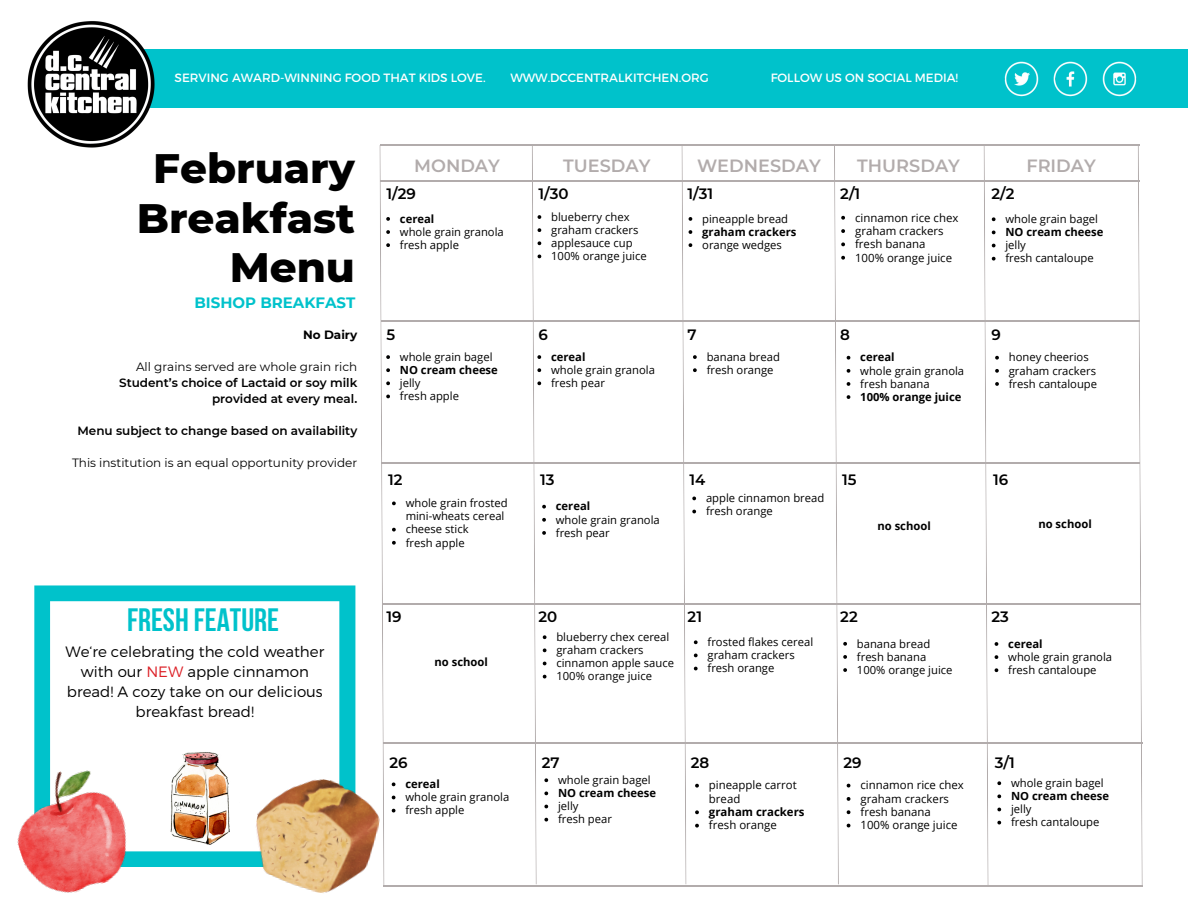
<style>
.page{position:relative;width:1188px;height:918px;background:#fff}
.page>*{position:absolute;margin:0;border:0;box-sizing:border-box;transform-origin:0 0}
.t1{font:800 42px/49.5px "Montserrat";color:#000;text-align:center}
.t2{font:700 32.25px "Bebas Neue";color:#00c2cb}
.t3{font:600 17.7px "Montserrat";color:#b2acac}
.t4{font:300 15px/20.2px "Montserrat";color:#000;text-align:center}
.t5{font:600 15px "Montserrat";color:#000}
.t6{font:700 15px "Montserrat";color:#00c2cb}
.t7{font:600 12px "Montserrat";color:#000}
.t8{font:12px "Montserrat";color:#fff}
.t9{font:12px "Montserrat";color:#000}
.t10{font:700 12px "Montserrat";color:#000}
.t11{font:11.4px/13.4px "Open Sans";color:#000}
.t12{font:700 11.4px "Open Sans";color:#000}
.t13{font:11.25px/13.2px "Open Sans";color:#000}
.t14{font:700 11.25px "Open Sans";color:#000}
.s1{color:#dc1f26}
</style>
<div class="page">
<div style="left:81px;top:49px;width:1107px;height:58px;background:#00c2cb"></div>
<img style="left:27px;top:21px;width:131px;height:127px">
<hr style="left:380px;top:144px;width:759px;height:1px;background:#b2acac">
<hr style="left:380px;top:180px;width:759px;height:1px;background:#b2acac">
<hr style="left:381px;top:320px;width:759px;height:1px;background:#b2acac">
<hr style="left:381px;top:462px;width:759px;height:1px;background:#b2acac">
<hr style="left:382px;top:603px;width:758px;height:1px;background:#b2acac">
<hr style="left:383px;top:743px;width:759px;height:1px;background:#b2acac">
<hr style="left:383px;top:885px;width:759px;height:1px;background:#b2acac">
<svg style="left:1138px;top:144px;width:5px;height:742px"></svg>
<img style="left:1004px;top:61px;width:133px;height:36px">
<svg style="left:681px;top:145px;width:18px;height:739px"></svg>
<svg style="left:834px;top:145px;width:16px;height:740px"></svg>
<svg style="left:34px;top:585px;width:321px;height:282px"></svg>
<img style="left:248px;top:771px;width:136px;height:122px">
<img style="left:17px;top:757px;width:124px;height:136px">
<img style="left:153px;top:749px;width:86px;height:95px">
<svg style="left:379px;top:145px;width:17px;height:740px"></svg>
<svg style="left:532px;top:145px;width:16px;height:740px"></svg>
<svg style="left:984px;top:145px;width:17px;height:740px"></svg>
<p class="t8" style="left:175px;top:70px;width:313px">SERVING AWARD-WINNING FOOD THAT KIDS LOVE.</p>
<p class="t8" style="left:510px;top:70px;width:200px">WWW.DCCENTRALKITCHEN.ORG</p>
<p class="t8" style="left:771px;top:70px;width:189px">FOLLOW US ON SOCIAL MEDIA!</p>
<p class="t1" style="left:137px;top:143px;width:220px">February<br>Breakfast</p>
<p class="t1" style="left:230px;top:242px;width:127px">Menu</p>
<p class="t6" style="left:194px;top:293px;width:162px">BISHOP BREAKFAST</p>
<p class="t10" style="left:303px;top:328px;width:56px">No Dairy</p>
<p class="t9" style="left:136px;top:360px;width:223px">All grains served are whole grain rich</p>
<p class="t7" style="left:119px;top:376px;width:240px">Student’s choice of Lactaid or soy milk</p>
<p class="t7" style="left:212px;top:392px;width:147px">provided at every meal.</p>
<p class="t7" style="left:77px;top:424px;width:281px">Menu subject to change based on availability</p>
<p class="t9" style="left:72px;top:456px;width:287px">This institution is an equal opportunity provider</p>
<p class="t2" style="left:127px;top:607px;width:153px">FRESH FEATURE</p>
<p class="t4" style="left:65px;top:640px;width:260px">We‘re celebrating the cold weather with our <span class="s1">NEW</span> apple cinnamon bread! A cozy take on our delicious breakfast bread!</p>
<p class="t3" style="left:414px;top:154px;width:87px">MONDAY</p>
<p class="t3" style="left:563px;top:154px;width:89px">TUESDAY</p>
<p class="t3" style="left:697px;top:154px;width:125px">WEDNESDAY</p>
<p class="t3" style="left:857px;top:154px;width:104px">THURSDAY</p>
<p class="t3" style="left:1026px;top:154px;width:71px">FRIDAY</p>
<p class="t5" style="left:386px;top:185px;width:31px">1/29</p>
<p class="t5" style="left:539px;top:185px;width:32px">1/30</p>
<p class="t5" style="left:688px;top:185px;width:27px">1/31</p>
<p class="t5" style="left:840px;top:185px;width:22px">2/1</p>
<p class="t5" style="left:992px;top:185px;width:25px">2/2</p>
<p class="t14" style="left:400px;top:211px;width:36px">cereal</p>
<p class="t13" style="left:400px;top:225px;width:105px">whole grain granola</p>
<p class="t13" style="left:400px;top:238px;width:61px">fresh apple</p>
<p class="t13" style="left:551px;top:210px;width:80px">blueberry chex</p>
<p class="t13" style="left:551px;top:223px;width:89px">graham crackers</p>
<p class="t13" style="left:551px;top:236px;width:83px">applesauce cup</p>
<p class="t13" style="left:551px;top:249px;width:97px">100% orange juice</p>
<p class="t13" style="left:702px;top:212px;width:87px">pineapple bread</p>
<p class="t14" style="left:702px;top:224px;width:96px">graham crackers</p>
<p class="t13" style="left:702px;top:238px;width:81px">orange wedges</p>
<p class="t11" style="left:855px;top:210px;width:105px">cinnamon rice chex</p>
<p class="t11" style="left:855px;top:224px;width:90px">graham crackers</p>
<p class="t11" style="left:855px;top:237px;width:72px">fresh banana</p>
<p class="t11" style="left:855px;top:250px;width:99px">100% orange juice</p>
<p class="t13" style="left:1005px;top:212px;width:94px">whole grain bagel</p>
<p class="t14" style="left:1005px;top:224px;width:99px">NO cream cheese</p>
<p class="t13" style="left:1005px;top:238px;width:22px">jelly</p>
<p class="t13" style="left:1005px;top:251px;width:90px">fresh cantaloupe</p>
<p class="t5" style="left:386px;top:326px;width:10px">5</p>
<p class="t5" style="left:539px;top:326px;width:11px">6</p>
<p class="t5" style="left:688px;top:326px;width:11px">7</p>
<p class="t5" style="left:840px;top:326px;width:11px">8</p>
<p class="t5" style="left:992px;top:326px;width:11px">9</p>
<p class="t13" style="left:400px;top:350px;width:94px">whole grain bagel</p>
<p class="t14" style="left:400px;top:362px;width:99px">NO cream cheese</p>
<p class="t13" style="left:400px;top:376px;width:22px">jelly</p>
<p class="t13" style="left:400px;top:389px;width:61px">fresh apple</p>
<p class="t14" style="left:551px;top:349px;width:36px">cereal</p>
<p class="t13" style="left:551px;top:363px;width:105px">whole grain granola</p>
<p class="t13" style="left:551px;top:376px;width:55px">fresh pear</p>
<p class="t13" style="left:707px;top:350px;width:75px">banana bread</p>
<p class="t13" style="left:707px;top:363px;width:68px">fresh orange</p>
<p class="t14" style="left:860px;top:349px;width:36px">cereal</p>
<p class="t13" style="left:860px;top:364px;width:105px">whole grain granola</p>
<p class="t13" style="left:860px;top:377px;width:71px">fresh banana</p>
<p class="t14" style="left:860px;top:389px;width:103px">100% orange juice</p>
<p class="t13" style="left:1009px;top:350px;width:81px">honey cheerios</p>
<p class="t13" style="left:1009px;top:364px;width:89px">graham crackers</p>
<p class="t13" style="left:1009px;top:377px;width:90px">fresh cantaloupe</p>
<p class="t5" style="left:388px;top:470px;width:16px">12</p>
<p class="t5" style="left:540px;top:470px;width:16px">13</p>
<p class="t5" style="left:689px;top:470px;width:17px">14</p>
<p class="t5" style="left:842px;top:470px;width:16px">15</p>
<p class="t5" style="left:993px;top:470px;width:17px">16</p>
<p class="t13" style="left:406px;top:496px;width:103px">whole grain frosted mini-wheats cereal</p>
<p class="t13" style="left:406px;top:522px;width:64px">cheese stick</p>
<p class="t13" style="left:406px;top:536px;width:61px">fresh apple</p>
<p class="t14" style="left:556px;top:498px;width:36px">cereal</p>
<p class="t13" style="left:556px;top:513px;width:105px">whole grain granola</p>
<p class="t13" style="left:556px;top:526px;width:55px">fresh pear</p>
<p class="t13" style="left:706px;top:491px;width:120px">apple cinnamon bread</p>
<p class="t13" style="left:706px;top:504px;width:68px">fresh orange</p>
<p class="t14" style="left:877px;top:518px;width:55px">no school</p>
<p class="t14" style="left:1038px;top:516px;width:55px">no school</p>
<p class="t5" style="left:386px;top:608px;width:17px">19</p>
<p class="t5" style="left:539px;top:608px;width:20px">20</p>
<p class="t5" style="left:688px;top:608px;width:16px">21</p>
<p class="t5" style="left:840px;top:608px;width:19px">22</p>
<p class="t5" style="left:992px;top:608px;width:19px">23</p>
<p class="t13" style="left:556px;top:630px;width:114px">blueberry chex cereal</p>
<p class="t13" style="left:556px;top:643px;width:89px">graham crackers</p>
<p class="t13" style="left:556px;top:656px;width:119px">cinnamon apple sauce</p>
<p class="t13" style="left:556px;top:669px;width:97px">100% orange juice</p>
<p class="t13" style="left:708px;top:635px;width:107px">frosted flakes cereal</p>
<p class="t13" style="left:708px;top:648px;width:89px">graham crackers</p>
<p class="t13" style="left:708px;top:661px;width:68px">fresh orange</p>
<p class="t13" style="left:857px;top:637px;width:75px">banana bread</p>
<p class="t13" style="left:857px;top:650px;width:71px">fresh banana</p>
<p class="t13" style="left:857px;top:663px;width:97px">100% orange juice</p>
<p class="t14" style="left:1008px;top:636px;width:36px">cereal</p>
<p class="t13" style="left:1008px;top:650px;width:105px">whole grain granola</p>
<p class="t13" style="left:1008px;top:663px;width:90px">fresh cantaloupe</p>
<p class="t14" style="left:435px;top:654px;width:55px">no school</p>
<p class="t5" style="left:390px;top:754px;width:20px">26</p>
<p class="t5" style="left:542px;top:754px;width:19px">27</p>
<p class="t5" style="left:691px;top:754px;width:20px">28</p>
<p class="t5" style="left:844px;top:754px;width:20px">29</p>
<p class="t5" style="left:995px;top:754px;width:22px">3/1</p>
<p class="t14" style="left:405px;top:776px;width:36px">cereal</p>
<p class="t13" style="left:405px;top:790px;width:105px">whole grain granola</p>
<p class="t13" style="left:405px;top:803px;width:61px">fresh apple</p>
<p class="t13" style="left:558px;top:773px;width:94px">whole grain bagel</p>
<p class="t14" style="left:558px;top:785px;width:99px">NO cream cheese</p>
<p class="t13" style="left:558px;top:799px;width:22px">jelly</p>
<p class="t13" style="left:558px;top:812px;width:55px">fresh pear</p>
<p class="t11" style="left:709px;top:778px;width:89px">pineapple carrot bread</p>
<p class="t12" style="left:709px;top:804px;width:97px">graham crackers</p>
<p class="t11" style="left:709px;top:818px;width:69px">fresh orange</p>
<p class="t11" style="left:861px;top:778px;width:105px">cinnamon rice chex</p>
<p class="t11" style="left:861px;top:792px;width:90px">graham crackers</p>
<p class="t11" style="left:861px;top:805px;width:72px">fresh banana</p>
<p class="t11" style="left:861px;top:818px;width:99px">100% orange juice</p>
<p class="t13" style="left:1011px;top:776px;width:94px">whole grain bagel</p>
<p class="t14" style="left:1011px;top:788px;width:99px">NO cream cheese</p>
<p class="t13" style="left:1011px;top:802px;width:22px">jelly</p>
<p class="t13" style="left:1011px;top:815px;width:90px">fresh cantaloupe</p>
</div>
